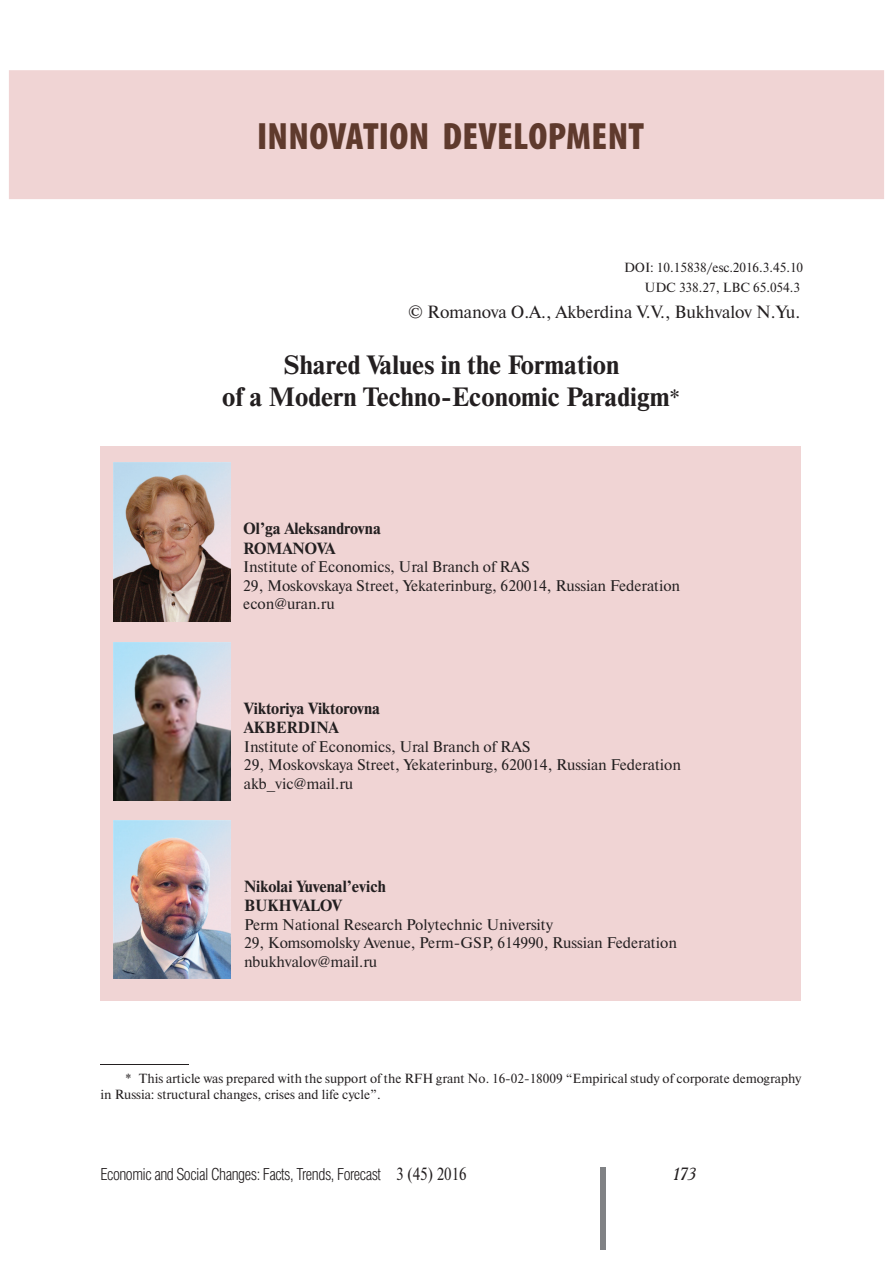
<style>
.page{position:relative;width:893px;height:1263px;background:#fff}
.page>*{position:absolute;margin:0;border:0;box-sizing:border-box;transform-origin:0 0}
.t1{font:900 condensed 38.25px "Myriad Pro";letter-spacing:.01em;color:#5f3a2d}
.t2{font:700 26.4px/31.8px "Newton C";color:#231f20;text-align:center}
.t3{font:17.7px "Newton C";color:#231f20}
.t4{font:italic 17.7px "Academy";color:#231f20}
.t5{font:300 16.65px "Helios Cond";letter-spacing:-.03em;color:#231f20}
.t6{font:700 16.2px/19.4px "Newton C";color:#231f20}
.t7{font:15.45px/18.5px "Newton C";color:#231f20}
.t8{font:13.2px/20.1px "Newton C";color:#231f20;text-align:right}
.s1{font-family:"Minion Pro"}
.s2{font-weight:400;font-size:23.55px}
.s3{font-family:"Newton C";font-weight:400;font-size:17.7px}
</style>
<div class="page">
<div style="left:600px;top:1167px;width:6px;height:83px;background:#808285"></div>
<div style="left:101px;top:446px;width:700px;height:555px;background:#f0d4d4"></div>
<div style="left:9px;top:70px;width:875px;height:129px;background:#f0d4d4"></div>
<hr style="left:101px;top:1064px;width:88px;height:1px;background:#231f20">
<img style="left:113px;top:463px;width:117px;height:158px">
<img style="left:114px;top:642px;width:117px;height:159px">
<img style="left:114px;top:820px;width:117px;height:159px">
<h1 class="t1" style="left:257px;top:123px;width:388px">INNOVATION DEVELOPMENT</h1>
<p class="t8" style="left:624px;top:258px;width:181px">DOI: 10.15838/esc<span class="s1">.</span>2016.3.45.10<br>UDC 338.27, LBC 65.054.3</p>
<p class="t3" style="left:408px;top:305px;width:393px">© Romanova O.A., Akberdina V.V., Bukhvalov N.Yu.</p>
<h2 class="t2" style="left:222px;top:351px;width:459px">Shared Values in the Formation<br>of a Modern Techno-Economic Paradigm<span class="s2">*</span></h2>
<p class="t6" style="left:243px;top:520px;width:139px">Ol’ga Aleksandrovna<br>ROMANOVA</p>
<p class="t7" style="left:243px;top:559px;width:438px">Institute of Economics, Ural Branch of RAS<br>29, Moskovskaya Street, Yekaterinburg, 620014, Russian Federation econ@uran.ru</p>
<p class="t6" style="left:244px;top:700px;width:138px">Viktoriya Viktorovna<br>AKBERDINA</p>
<p class="t7" style="left:244px;top:738px;width:438px">Institute of Economics, Ural Branch of RAS<br>29, Moskovskaya Street, Yekaterinburg, 620014, Russian Federation akb_viс@mail.ru</p>
<p class="t6" style="left:244px;top:878px;width:143px">Nikolai Yuvenal’evich<br>BUKHVALOV</p>
<p class="t7" style="left:244px;top:916px;width:434px">Perm National Research Polytechnic University<br>29, Komsomolsky Avenue, Perm-GSP, 614990, Russian Federation nbukhvalov@mail.ru</p>
<p class="t8" style="left:101px;top:1071px;width:702px;line-height:15.9px;text-align:left;text-indent:25px">* This article was prepared with the support of the RFH grant No. 16-02-18009 “Empirical study of corporate demography in Russia: structural changes, crises and life cycle” .</p>
<p class="t5" style="left:101px;top:1168px;width:368px">Economic and Social Changes: Facts, Trends, Forecast <span class="s3">3 (45) 2016</span></p>
<p class="t4" style="left:673px;top:1165px;width:25px">173</p>
</div>
